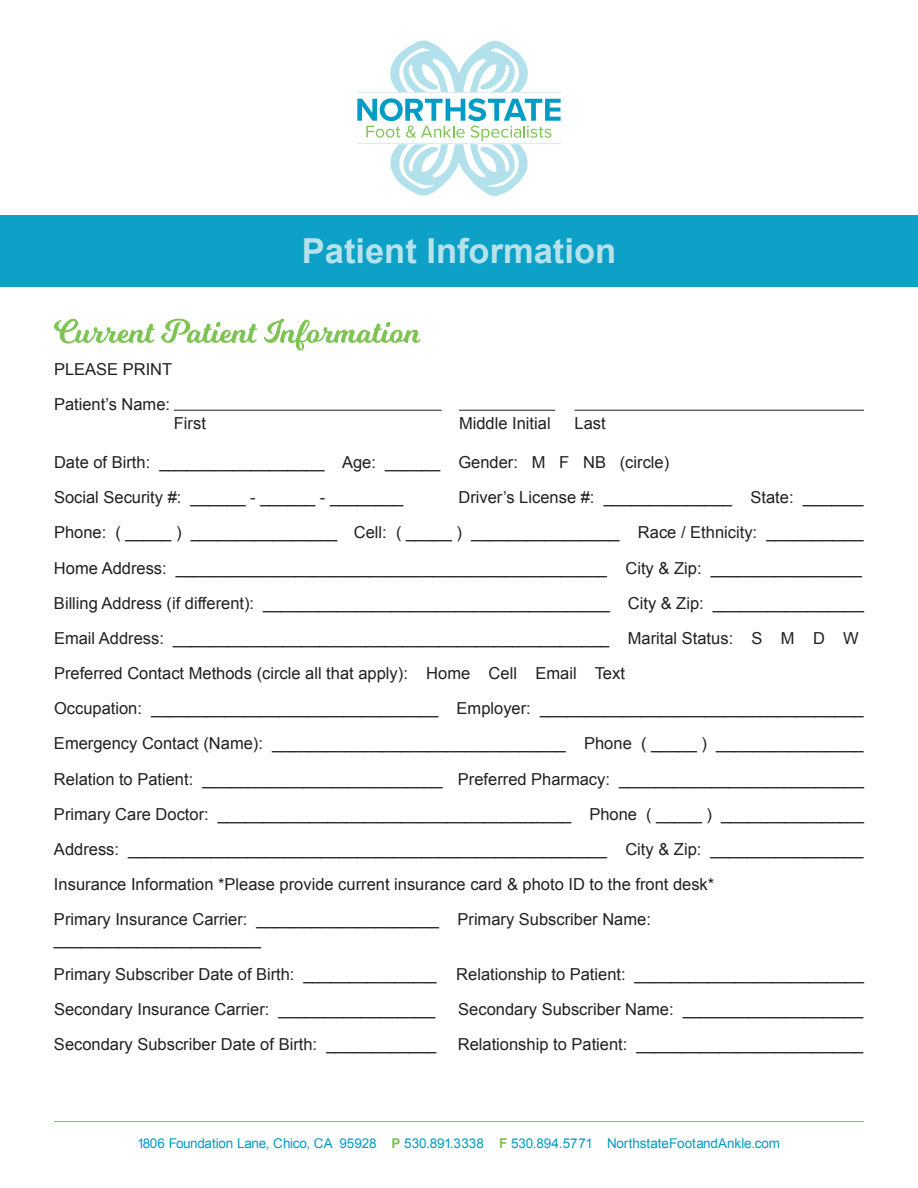
<style>
.page{position:relative;width:918px;height:1188px;background:#fff}
.page>*{position:absolute;margin:0;border:0;box-sizing:border-box;transform-origin:0 0}
.t1{font:700 34.5px "Arial";color:#b3e1eb}
.Body_Copy{font:16.5px/19.5px "Arial";color:#231f20}
.t2{font:13.5px "Arial";letter-spacing:-.01em;color:#009cc4}
.s1{font-weight:700;color:#7ec454}
</style>
<div class="page">
<svg style="left:357px;top:40px;width:204px;height:157px"></svg>
<hr style="left:357px;top:93px;width:204px;height:1px;background:#d7eff4">
<hr style="left:357px;top:144px;width:204px;height:1px;background:#d7eff4">
<div style="left:0;top:215px;width:918px;height:71px;background:#0da1c7"></div>
<hr style="left:54px;top:1121px;width:810px;height:1px;background:#7ec454">
<hr style="left:174px;top:410px;width:268px;height:1px;background:#231f20">
<hr style="left:575px;top:410px;width:289px;height:1px;background:#231f20">
<hr style="left:459px;top:410px;width:96px;height:1px;background:#231f20">
<svg style="left:54px;top:319px;width:367px;height:31px"></svg>
<p class="Body_Copy" style="left:54px;top:359px;width:120px">PLEASE PRINT</p>
<p class="Body_Copy" style="left:54px;top:394px;width:118px">Patient’s Name:</p>
<h1 class="t1" style="left:302px;top:228px;width:316px">Patient Information</h1>
<p class="Body_Copy" style="left:174px;top:413px;width:34px">First</p>
<p class="Body_Copy" style="left:459px;top:413px;width:93px">Middle Initial</p>
<p class="Body_Copy" style="left:575px;top:413px;width:33px">Last</p>
<p class="Body_Copy" style="left:54px;top:453px;width:617px">Date of Birth: __________________ Age: ______ Gender: M F NB (circle)</p>
<p class="Body_Copy" style="left:54px;top:488px;width:351px">Social Security #: ______ - ______ - ________</p>
<p class="Body_Copy" style="left:458px;top:488px;width:407px">Driver’s License #: ______________ State: ______</p>
<p class="Body_Copy" style="left:54px;top:523px;width:811px">Phone: ( _____ ) ________________ Cell: ( _____ ) ________________ Race / Ethnicity: __________</p>
<p class="Body_Copy" style="left:54px;top:558px;width:810px">Home Address: _______________________________________________ City &amp; Zip: ________________</p>
<p class="Body_Copy" style="left:54px;top:593px;width:811px">Billing Address (if different): ______________________________________ City &amp; Zip: ________________</p>
<p class="Body_Copy" style="left:54px;top:628px;width:806px">Email Address: _______________________________________________ Marital Status: S M D W</p>
<p class="Body_Copy" style="left:54px;top:664px;width:572px">Preferred Contact Methods (circle all that apply): Home Cell Email Text</p>
<p class="Body_Copy" style="left:54px;top:699px;width:811px">Occupation: _______________________________ Employer: ___________________________________</p>
<p class="Body_Copy" style="left:54px;top:734px;width:811px">Emergency Contact (Name): ________________________________ Phone ( _____ ) ________________</p>
<p class="Body_Copy" style="left:54px;top:769px;width:811px">Relation to Patient: __________________________ Preferred Pharmacy: __________________________</p>
<p class="Body_Copy" style="left:54px;top:804px;width:811px">Primary Care Doctor: ______________________________________ Phone ( _____ ) ________________</p>
<p class="Body_Copy" style="left:54px;top:839px;width:811px">Address: ____________________________________________________ City &amp; Zip: ________________</p>
<p class="Body_Copy" style="left:54px;top:875px;width:662px">Insurance Information *Please provide current insurance card &amp; photo ID to the front desk*</p>
<p class="Body_Copy" style="left:54px;top:910px;width:598px">Primary Insurance Carrier: ____________________ Primary Subscriber Name: _______________________</p>
<p class="Body_Copy" style="left:54px;top:964px;width:811px">Primary Subscriber Date of Birth: _______________ Relationship to Patient: _________________________</p>
<p class="Body_Copy" style="left:54px;top:1000px;width:383px">Secondary Insurance Carrier: _________________</p>
<p class="Body_Copy" style="left:458px;top:1000px;width:407px">Secondary Subscriber Name: ___________________</p>
<p class="Body_Copy" style="left:54px;top:1035px;width:384px">Secondary Subscriber Date of Birth: ____________</p>
<p class="Body_Copy" style="left:458px;top:1035px;width:407px">Relationship to Patient: ________________________</p>
<p class="t2" style="left:137px;top:1135px;width:644px">1806 Foundation Lane, Chico, CA 95928 <span class="s1">P</span> 530.891.3338 <span class="s1">F</span> 530.894.5771 NorthstateFootandAnkle.com</p>
</div>
